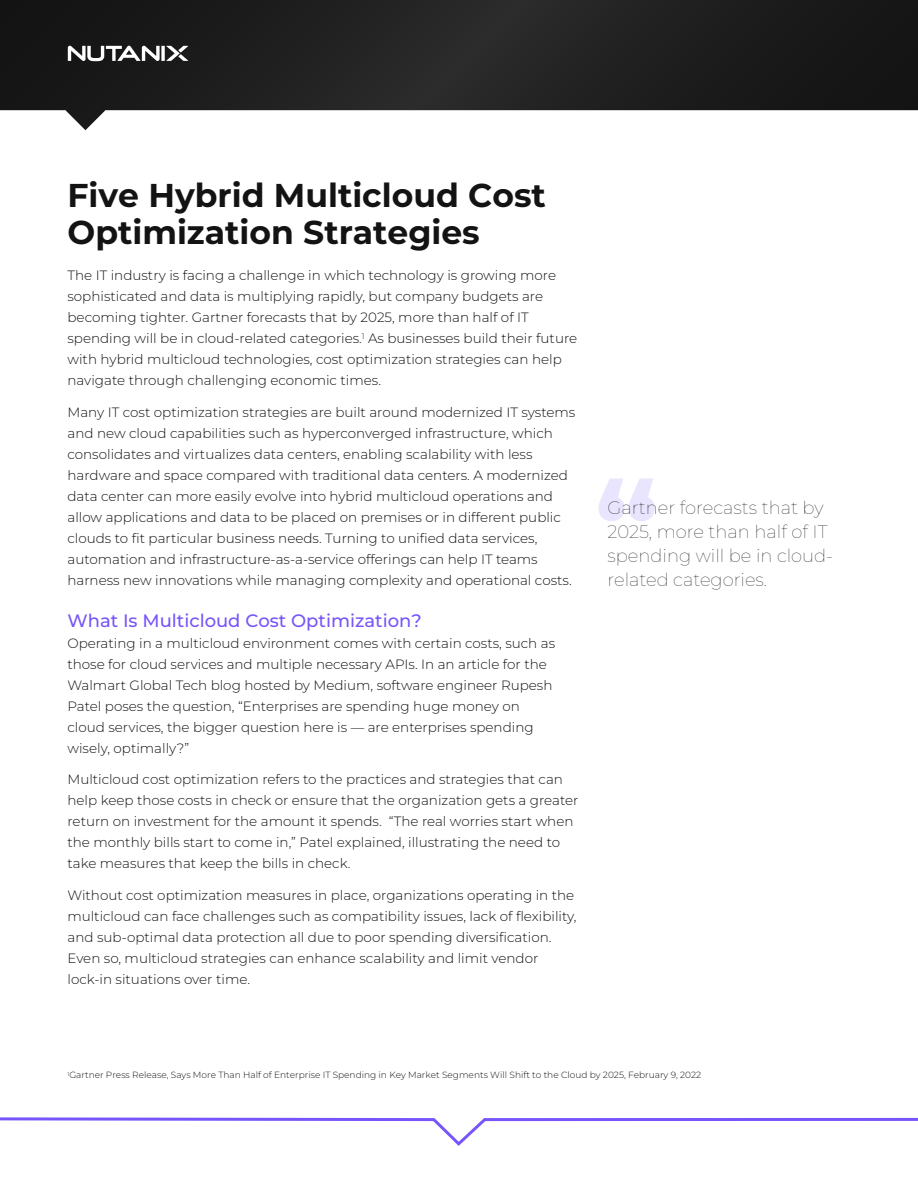
<style>
.page{position:relative;width:918px;height:1188px;background:#fff}
.page>*{position:absolute;margin:0;border:0;box-sizing:border-box;transform-origin:0 0}
.t1{font:700 33px/37.5px "Montserrat";color:#131313}
.t2{font:100 18px/24px "Montserrat";color:#131313}
.t3{font:500 18px "Montserrat";color:#7855fa}
.t4{font:300 13.5px/21px "Montserrat";color:#131313}
.t5{font:300 9px "Montserrat";color:#131313}
</style>
<div class="page">
<svg style="left:0;top:0;width:918px;height:130px;background:#404040"></svg>
<svg style="left:0;top:1117px;width:918px;height:29px"></svg>
<svg style="left:68px;top:46px;width:120px;height:15px"></svg>
<svg style="left:598px;top:478px;width:57px;height:43px"></svg>
<h1 class="t1" style="left:68px;top:175px;width:480px">Five Hybrid Multicloud Cost<br>Optimization Strategies</h1>
<p class="t4" style="left:68px;top:264px;width:511px">The IT industry is facing a challenge in which technology is growing more sophisticated and data is multiplying rapidly, but company budgets are becoming tighter. Gartner forecasts that by 2025, more than half of IT spending will be in cloud-related categories.<sup>1</sup> As businesses build their future with hybrid multicloud technologies, cost optimization strategies can help navigate through challenging economic times.</p>
<p class="t4" style="left:68px;top:401px;width:509px">Many IT cost optimization strategies are built around modernized IT systems and new cloud capabilities such as hyperconverged infrastructure, which consolidates and virtualizes data centers, enabling scalability with less hardware and space compared with traditional data centers. A modernized data center can more easily evolve into hybrid multicloud operations and allow applications and data to be placed on premises or in different public clouds to fit particular business needs. Turning to unified data services, automation and infrastructure-as-a-service offerings can help IT teams harness new innovations while managing complexity and operational costs.</p>
<h2 class="t3" style="left:68px;top:608px;width:356px">What Is Multicloud Cost Optimization?</h2>
<p class="t4" style="left:68px;top:632px;width:489px">Operating in a multicloud environment comes with certain costs, such as those for cloud services and multiple necessary APIs. In an article for the Walmart Global Tech blog hosted by Medium, software engineer Rupesh Patel poses the question, “Enterprises are spending huge money on cloud services, the bigger question here is — are enterprises spending wisely, optimally?”</p>
<p class="t4" style="left:68px;top:768px;width:513px">Multicloud cost optimization refers to the practices and strategies that can help keep those costs in check or ensure that the organization gets a greater return on investment for the amount it spends. “The real worries start when the monthly bills start to come in,” Patel explained, illustrating the need to take measures that keep the bills in check.</p>
<p class="t4" style="left:68px;top:884px;width:511px">Without cost optimization measures in place, organizations operating in the multicloud can face challenges such as compatibility issues, lack of flexibility, and sub-optimal data protection all due to poor spending diversification.<br>Even so, multicloud strategies can enhance scalability and limit vendor lock-in situations over time.</p>
<h2 class="t2" style="left:608px;top:495px;width:227px">Gartner forecasts that by<br>2025, more than half of IT spending will be in cloud&shy;related categories.</h2>
<p class="t5" style="left:68px;top:1069px;width:635px"><sup>1</sup>Gartner Press Release, Says More Than Half of Enterprise IT Spending in Key Market Segments Will Shift to the Cloud by 2025, February 9, 2022</p>
</div>
